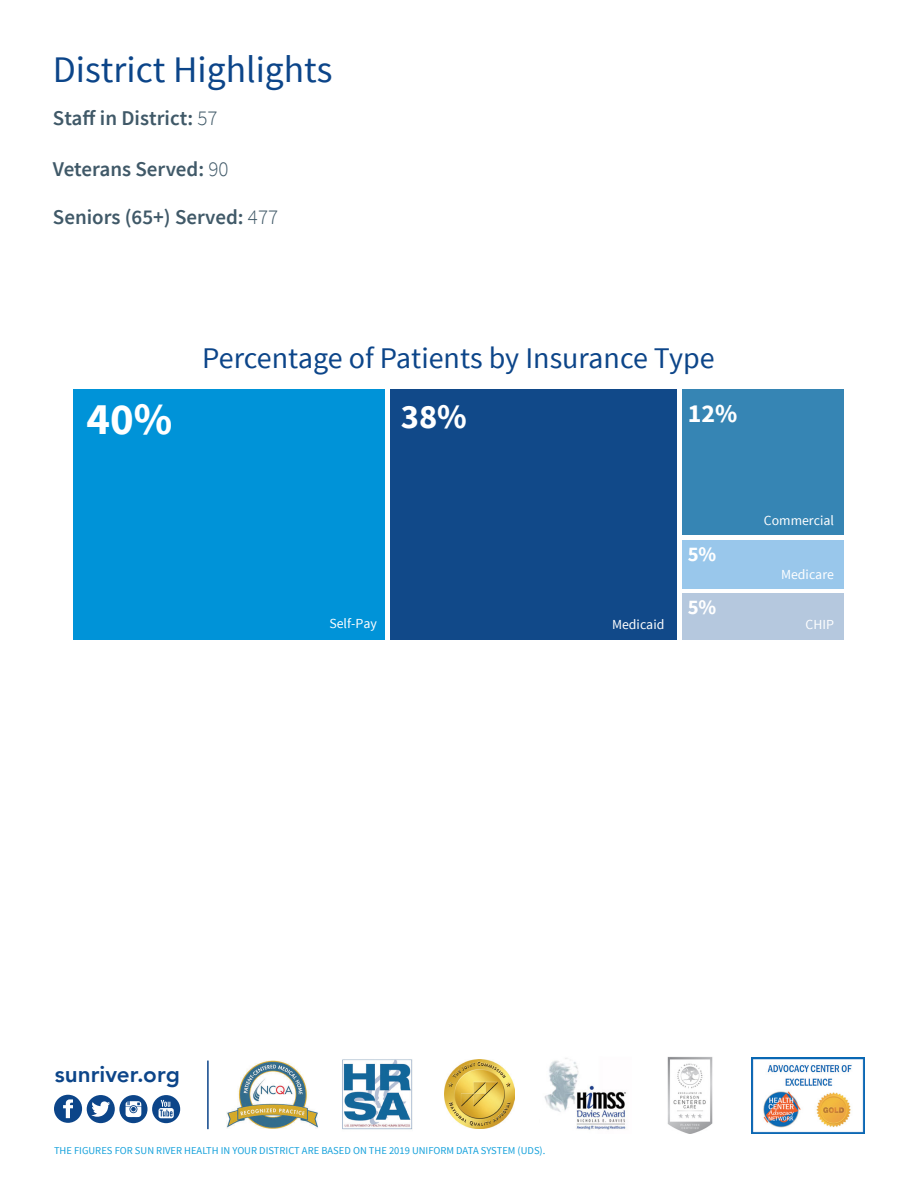
<style>
.page{position:relative;width:918px;height:1188px;background:#fff}
.page>*{position:absolute;margin:0;border:0;box-sizing:border-box;transform-origin:0 0}
.t1{font:700 44.85px "Source Sans Pro";color:#fff}
.t2{font:37.5px "Source Sans Pro";color:#0c4589}
.t3{font:700 34.5px "Source Sans Pro";color:#fff}
.t4{font:30px "Source Sans Pro";color:#0c4589}
.t5{font:700 25.8px "Source Sans Pro";color:#fff}
.t6{font:800 22.5px "Avenir";letter-spacing:.005em;color:#0c4589}
.t7{font:600 21px "Source Sans Pro";color:#405968}
.t8{font:700 20.7px "Source Sans Pro";color:#fff}
.t9{font:13.8px "Source Sans Pro";color:#fff}
.t10{font:10.5px "Source Sans Pro";color:#12a0db}
.s1{font-weight:300}
</style>
<div class="page">
<div style="left:74px;top:389px;width:311px;height:251px;background:#0093d8"></div>
<div style="left:391px;top:390px;width:286px;height:250px;background:#114989"></div>
<div style="left:682px;top:540px;width:162px;height:49px;background:#99c7eb"></div>
<div style="left:683px;top:593px;width:161px;height:47px;background:#b5c8de"></div>
<div style="left:682px;top:390px;width:162px;height:145px;background:#3685b4"></div>
<img style="left:445px;top:1059px;width:69px;height:69px">
<img style="left:227px;top:1061px;width:91px;height:68px">
<img style="left:342px;top:1059px;width:71px;height:71px">
<img style="left:544px;top:1058px;width:83px;height:72px">
<img style="left:751px;top:1058px;width:114px;height:75px">
<svg style="left:54px;top:1095px;width:126px;height:28px"></svg>
<hr style="left:207px;top:1061px;width:2px;height:68px;background:#0c4589">
<img style="left:667px;top:1057px;width:46px;height:77px">
<p class="t2" style="left:53px;top:46px;width:281px">District Highlights</p>
<p class="t7" style="left:53px;top:105px;width:166px">Staff in District: <span class="s1">57</span></p>
<p class="t7" style="left:53px;top:156px;width:177px">Veterans Served: <span class="s1">90</span></p>
<p class="t7" style="left:53px;top:204px;width:227px">Seniors (65+) Served: <span class="s1">477</span></p>
<p class="t1" style="left:86px;top:390px;width:87px">40%</p>
<p class="t4" style="left:202px;top:340px;width:514px">Percentage of Patients by Insurance Type</p>
<p class="t3" style="left:401px;top:395px;width:67px">38%</p>
<p class="t5" style="left:688px;top:397px;width:51px">12%</p>
<p class="t9" style="left:329px;top:615px;width:49px">Self-Pay</p>
<p class="t9" style="left:612px;top:615px;width:54px">Medicaid</p>
<p class="t8" style="left:688px;top:540px;width:30px">5%</p>
<p class="t8" style="left:688px;top:594px;width:30px">5%</p>
<p class="t9" style="left:764px;top:512px;width:72px">Commercial</p>
<p class="t9" style="left:781px;top:566px;width:54px">Medicare</p>
<p class="t9" style="left:806px;top:615px;width:30px">CHIP</p>
<p class="t6" style="left:55px;top:1056px;width:127px">sunriver.org</p>
<p class="t10" style="left:54px;top:1144px;width:493px">THE FIGURES FOR SUN RIVER HEALTH IN YOUR DISTRICT ARE BASED ON THE 2019 UNIFORM DATA SYSTEM (UDS).</p>
</div>
